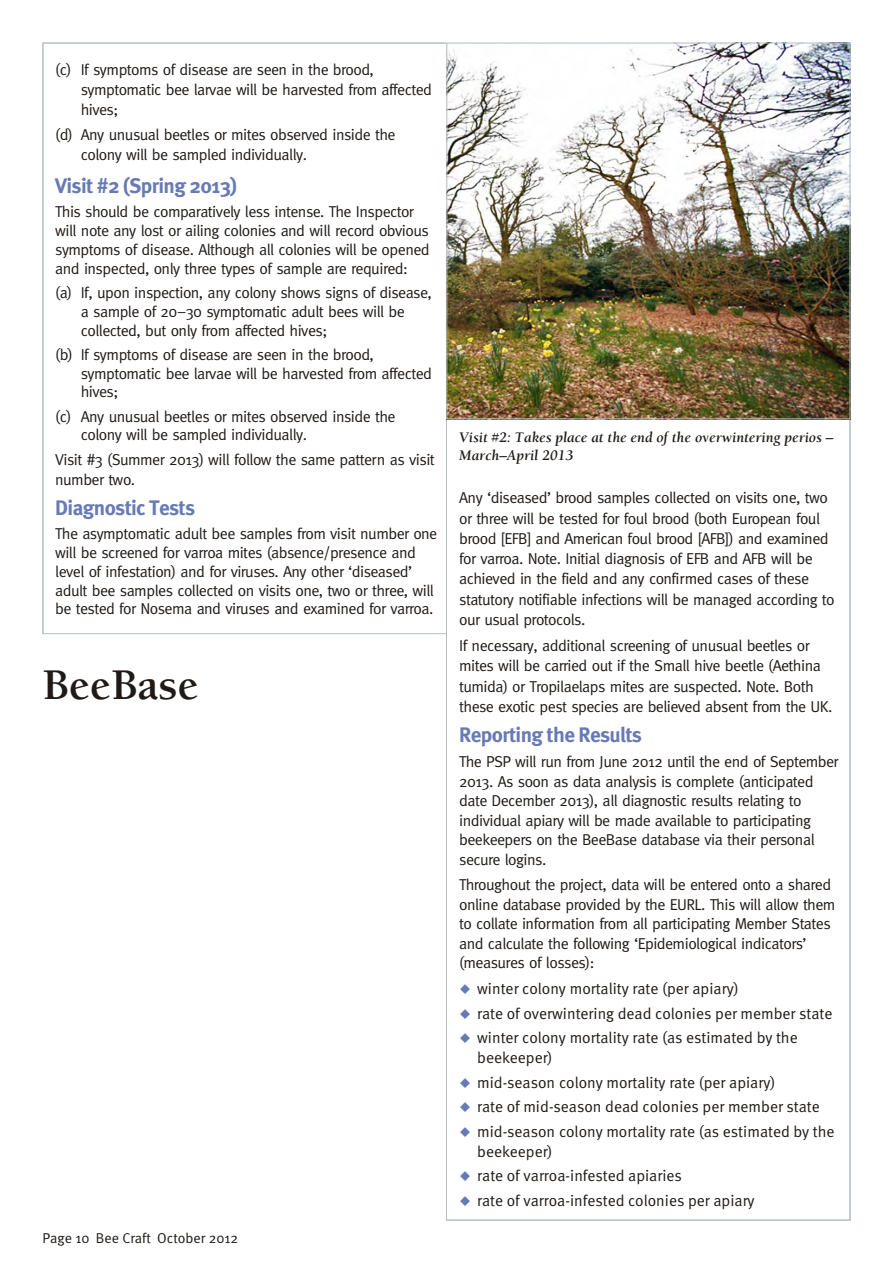
<style>
.page{position:relative;width:894px;height:1263px;background:#fff}
.page>*{position:absolute;margin:0;border:0;box-sizing:border-box;transform-origin:0 0}
.t1{font:700 45px "Berkeley LT";color:#1f1a17}
.t2{font:700 21px "Meta";letter-spacing:-.03em;color:#667ab5}
.t3{font:15.75px/18.8px "Meta Normal";letter-spacing:-.035em;color:#1f1a17}
.t4{font:15.75px/24.8px "Meta Normal";color:#1f1a17}
.t5{font:italic 700 15px/18px "Berkeley LT";color:#1f1a17}
.t6{font:14.25px "Meta Normal";color:#1f1a17}
</style>
<div class="page">
<hr style="left:43px;top:43px;width:807px;height:1px;background:#b5bdc2">
<hr style="left:850px;top:43px;width:1px;height:1177px;background:#b5bdc2">
<hr style="left:446px;top:1220px;width:404px;height:1px;background:#b5bdc2">
<hr style="left:43px;top:43px;width:1px;height:591px;background:#b5bdc2">
<hr style="left:43px;top:633px;width:403px;height:1px;background:#b5bdc2">
<hr style="left:446px;top:43px;width:1px;height:1177px;background:#b5bdc2">
<img style="left:448px;top:45px;width:400px;height:372px">
<div style="left:446px;top:43px;width:404px;height:376px;border:1px solid #b5bdc2"></div>
<p class="t3" style="left:81px;top:60px;width:353px;line-height:20px;text-indent:-26px">(c) If symptoms of disease are seen in the brood, symptomatic bee larvae will be harvested from affected hives;</p>
<p class="t3" style="left:81px;top:125px;width:316px;line-height:20px;text-indent:-26px">(d) Any unusual beetles or mites observed inside the colony will be sampled individually.</p>
<h2 class="t2" style="left:55px;top:173px;width:183px">Visit #2 (Spring 2013)</h2>
<p class="t3" style="left:55px;top:202px;width:376px">This should be comparatively less intense. The Inspector will note any lost or ailing colonies and will record obvious symptoms of disease. Although all colonies will be opened and inspected, only three types of sample are required:</p>
<p class="t3" style="left:81px;top:283px;width:353px;text-indent:-26px">(a) If, upon inspection, any colony shows signs of disease, a sample of 20–30 symptomatic adult bees will be collected, but only from affected hives;</p>
<p class="t3" style="left:81px;top:345px;width:353px;text-indent:-26px">(b) If symptoms of disease are seen in the brood, symptomatic bee larvae will be harvested from affected hives;</p>
<p class="t3" style="left:81px;top:407px;width:316px;text-indent:-26px">(c) Any unusual beetles or mites observed inside the colony will be sampled individually.</p>
<p class="t3" style="left:55px;top:450px;width:381px;line-height:19.5px">Visit #3 (Summer 2013) will follow the same pattern as visit number two.</p>
<h2 class="t2" style="left:55px;top:495px;width:141px">Diagnostic Tests</h2>
<p class="t3" style="left:55px;top:525px;width:384px">The asymptomatic adult bee samples from visit number one will be screened for varroa mites (absence/presence and level of infestation) and for viruses. Any other ‘diseased’ adult bee samples collected on visits one, two or three, will be tested for Nosema and viruses and examined for varroa.</p>
<h1 class="t1" style="left:43px;top:665px;width:158px">BeeBase</h1>
<p class="t6" style="left:43px;top:1230px;width:197px">Page 10 Bee Craft October 2012</p>
<p class="t5" style="left:459px;top:429px;width:376px">Visit #2: Takes place at the end of the overwintering perios –<br>March–April 2013</p>
<p class="t3" style="left:459px;top:488px;width:377px;line-height:20.2px">Any ‘diseased’ brood samples collected on visits one, two or three will be tested for foul brood (both European foul brood [EFB] and American foul brood [AFB]) and examined for varroa. Note. Initial diagnosis of EFB and AFB will be achieved in the field and any confirmed cases of these statutory notifiable infections will be managed according to our usual protocols.</p>
<p class="t3" style="left:459px;top:635px;width:375px;line-height:20.2px">If necessary, additional screening of unusual beetles or mites will be carried out if the Small hive beetle (Aethina tumida) or Tropilaelaps mites are suspected. Note. Both these exotic pest species are believed absent from the UK.</p>
<h2 class="t2" style="left:459px;top:722px;width:184px">Reporting the Results</h2>
<p class="t3" style="left:459px;top:752px;width:381px;line-height:19.5px">The PSP will run from June 2012 until the end of September 2013. As soon as data analysis is complete (anticipated date December 2013), all diagnostic results relating to individual apiary will be made available to participating beekeepers on the BeeBase database via their personal secure logins.</p>
<p class="t3" style="left:459px;top:875px;width:378px;line-height:19.5px">Throughout the project, data will be entered onto a shared online database provided by the EURL. This will allow them to collate information from all participating Member States and calculate the following ‘Epidemiological indicators’ (measures of losses):</p>
<p class="t4" style="left:477px;top:976px;width:357px">winter colony mortality rate (per apiary)<br>rate of overwintering dead colonies per member state winter colony mortality rate (as estimated by the</p>
<p class="t4" style="left:477px;top:1045px;width:359px">beekeeper)<br>mid-season colony mortality rate (per apiary)<br>rate of mid-season dead colonies per member state mid-season colony mortality rate (as estimated by the</p>
<p class="t4" style="left:477px;top:1139px;width:279px">beekeeper)<br>rate of varroa-infested apiaries<br>rate of varroa-infested colonies per apiary</p>
</div>
